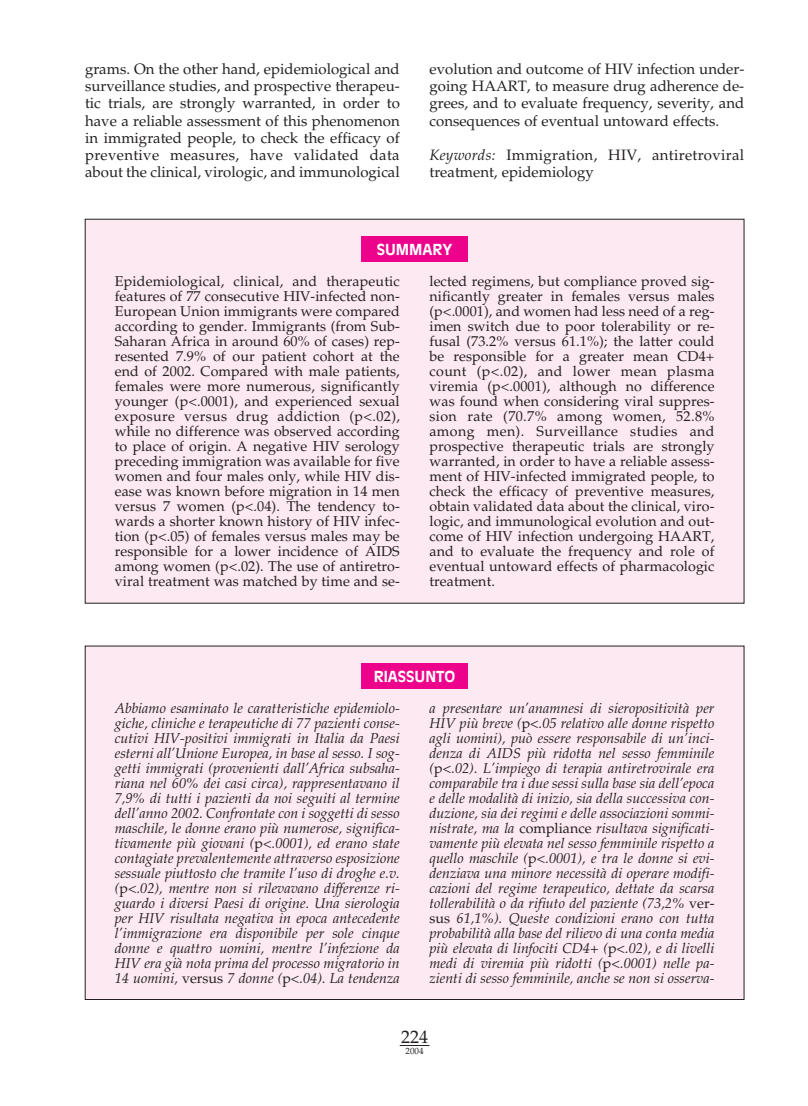
<style>
.page{position:relative;width:808px;height:1106px;background:#fff}
.page>*{position:absolute;margin:0;border:0;box-sizing:border-box;transform-origin:0 0}
.t1{font:18px "Palatino";color:#231f20}
.t2{font:15px/17.1px "Palatino";color:#231f20;text-align:justify}
.t3{font:15px/17.1px "Palatino";letter-spacing:.02em;color:#231f20}
.t4{font:700 15px "Antique Olive";color:#fff}
.t5{font:italic 14.25px/15px "Palatino";color:#231f20;text-align:justify}
.t6{font:14.25px/15px "Palatino";letter-spacing:.005em;color:#231f20;text-align:justify}
.t7{font:9px "Palatino";color:#231f20}
.s1{font-style:italic}
.s2{font-style:normal}
</style>
<div class="page">
<svg style="left:400px;top:1045px;width:29px;height:1px"></svg>
<div style="left:85px;top:646px;width:659px;height:353px;background:#fce9f1"></div>
<div style="left:362px;top:663px;width:106px;height:25px;background:#ed028c"></div>
<div style="left:85px;top:219px;width:659px;height:384px;background:#fce9f1"></div>
<div style="left:362px;top:236px;width:106px;height:26px;background:#ed028c"></div>
<p class="t2" style="left:85px;top:62px;width:316px">grams. On the other hand, epidemiological and surveillance studies, and prospective therapeu&shy;tic trials, are strongly warranted, in order to have a reliable assessment of this phenomenon in immigrated people, to check the efficacy of preventive measures, have validated data about the clinical, virologic, and immunological</p>
<p class="t2" style="left:429px;top:62px;width:316px">evolution and outcome of HIV infection under&shy;going HAART, to measure drug adherence de&shy;grees, and to evaluate frequency, severity, and consequences of eventual untoward effects.</p>
<p class="t3" style="left:429px;top:148px;width:316px"><span class="s1">Keywords:</span> Immigration, HIV, antiretroviral treatment, epidemiology</p>
<p class="t4" style="left:377px;top:243px;width:77px">SUMMARY</p>
<p class="t6" style="left:115px;top:276px;width:287px">Epidemiological, clinical, and therapeutic features of 77 consecutive HIV-infected non-European Union immigrants were compared according to gender. Immigrants (from Sub-Saharan Africa in around 60% of cases) rep&shy;resented 7.9% of our patient cohort at the end of 2002. Compared with male patients, females were more numerous, significantly younger (p&lt;.0001), and experienced sexual exposure versus drug addiction (p&lt;.02), while no difference was observed according to place of origin. A negative HIV serology preceding immigration was available for five women and four males only, while HIV dis&shy;ease was known before migration in 14 men versus 7 women (p&lt;.04). The tendency to&shy;wards a shorter known history of HIV infec&shy;tion (p&lt;.05) of females versus males may be responsible for a lower incidence of AIDS among women (p&lt;.02). The use of antiretro&shy;viral treatment was matched by time and se-</p>
<p class="t6" style="left:429px;top:276px;width:287px">lected regimens, but compliance proved sig&shy;nificantly greater in females versus males (p&lt;.0001), and women had less need of a reg&shy;imen switch due to poor tolerability or re&shy;fusal (73.2% versus 61.1%); the latter could be responsible for a greater mean CD4+ count (p&lt;.02), and lower mean plasma viremia (p&lt;.0001), although no difference was found when considering viral suppres&shy;sion rate (70.7% among women, 52.8% among men). Surveillance studies and prospective therapeutic trials are strongly warranted, in order to have a reliable assess&shy;ment of HIV-infected immigrated people, to check the efficacy of preventive measures, obtain validated data about the clinical, viro&shy;logic, and immunological evolution and out&shy;come of HIV infection undergoing HAART, and to evaluate the frequency and role of eventual untoward effects of pharmacologic treatment.</p>
<p class="t4" style="left:374px;top:670px;width:83px">RIASSUNTO</p>
<p class="t5" style="left:115px;top:702px;width:287px">Abbiamo esaminato le caratteristiche epidemiolo&shy;giche, cliniche e terapeutiche di 77 pazienti conse&shy;cutivi HIV-positivi immigrati in Italia da Paesi esterni all’Unione Europea, in base al sesso. I sog&shy;getti immigrati (provenienti dall’Africa subsaha&shy;riana nel 60% dei casi circa), rappresentavano il 7,9% di tutti i pazienti da noi seguiti al termine dell’anno 2002. Confrontate con i soggetti di sesso maschile, le donne erano più numerose, significa&shy;tivamente più giovani (<span class="s2">p</span>&lt;.0001), ed erano state contagiate prevalentemente attraverso esposizione sessuale piuttosto che tramite l’uso di droghe e.v. (<span class="s2">p</span>&lt;.02), mentre non si rilevavano differenze ri&shy;guardo i diversi Paesi di origine. Una sierologia per HIV risultata negativa in epoca antecedente l’immigrazione era disponibile per sole cinque donne e quattro uomini, mentre l’infezione da HIV era già nota prima del processo migratorio in 14 uomini, <span class="s2">versus</span> 7 donne (<span class="s2">p</span>&lt;.04). La tendenza</p>
<p class="t5" style="left:429px;top:702px;width:287px">a presentare un’anamnesi di sieropositività per HIV più breve (<span class="s2">p</span>&lt;.05 relativo alle donne rispetto agli uomini), può essere responsabile di un’inci&shy;denza di AIDS più ridotta nel sesso femminile (<span class="s2">p</span>&lt;.02). L’impiego di terapia antiretrovirale era comparabile tra i due sessi sulla base sia dell’epoca e delle modalità di inizio, sia della successiva con&shy;duzione, sia dei regimi e delle associazioni sommi&shy;nistrate, ma la <span class="s2">compliance</span> risultava significati&shy;vamente più elevata nel sesso femminile rispetto a quello maschile (<span class="s2">p</span>&lt;.0001), e tra le donne si evi&shy;denziava una minore necessità di operare modifi&shy;cazioni del regime terapeutico, dettate da scarsa tollerabilità o da rifiuto del paziente (73,2% <span class="s2">ver&shy;sus</span> 61,1%). Queste condizioni erano con tutta probabilità alla base del rilievo di una conta media più elevata di linfociti CD4+ (<span class="s2">p</span>&lt;.02), e di livelli medi di viremia più ridotti (<span class="s2">p</span>&lt;.0001) nelle pa&shy;zienti di sesso femminile, anche se non si osserva-</p>
<p class="t1" style="left:401px;top:1030px;width:28px">224</p>
<p class="t7" style="left:406px;top:1047px;width:19px">2004</p>
</div>
